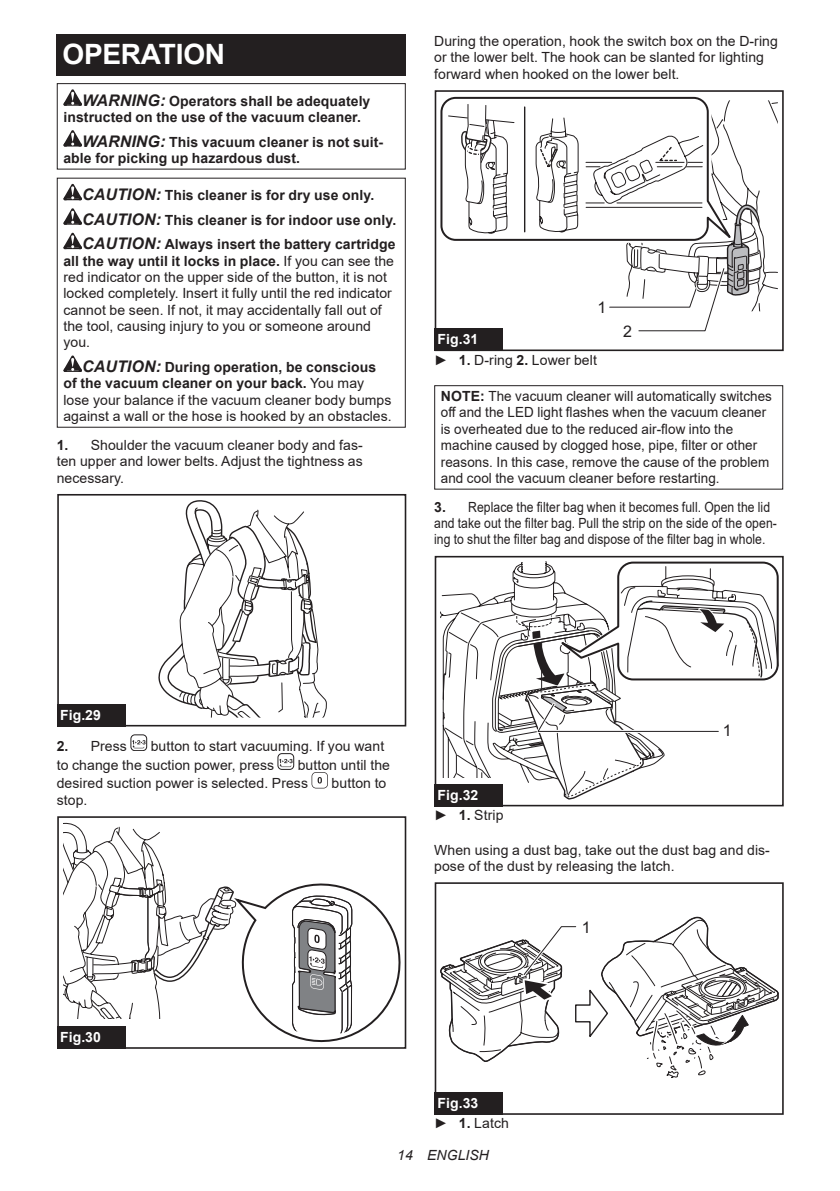
<style>
.page{position:relative;width:840px;height:1191px;background:#fff}
.page>*{position:absolute;margin:0;border:0;box-sizing:border-box;transform-origin:0 0}
.t1{font:700 28px "Arial";letter-spacing:-.01em;color:#fff}
.t2{font:16px "Arial";color:#231f20}
.t3{font:14px/16.4px "Arial";letter-spacing:.005em;color:#231f20}
.t4{font:14px/16.4px "Arial";letter-spacing:.005em;color:#231f20;scale:.96 1}
.t5{font:700 14px/16.4px "Arial";letter-spacing:.005em;color:#231f20}
.t6{font:14px/16.4px "Arial";letter-spacing:.005em;color:#231f20;scale:.87 1}
.t7{font:700 14px/20.2px "Arial";letter-spacing:.005em;color:#fff}
.t8{font:italic 14px "Arial";letter-spacing:.005em;color:#231f20}
.s1{font-style:italic;font-size:16px}
.s2{font-weight:700}
.s3{font-weight:700;font-style:italic;font-size:16px}
.s4{font-weight:700;color:#fff}
.s5{font-weight:400;color:#231f20}
.s6{color:#231f20}
</style>
<div class="page">
<div style="left:57px;top:34px;width:348px;height:41px;background:#231f20"></div>
<svg style="left:63px;top:89px;width:19px;height:17px"></svg>
<svg style="left:63px;top:130px;width:19px;height:16px"></svg>
<div style="left:57px;top:83px;width:348px;height:87px;border:1px solid #231f20"></div>
<svg style="left:63px;top:184px;width:19px;height:16px"></svg>
<svg style="left:63px;top:208px;width:19px;height:17px"></svg>
<svg style="left:63px;top:233px;width:19px;height:16px"></svg>
<svg style="left:63px;top:355px;width:19px;height:17px"></svg>
<div style="left:57px;top:178px;width:348px;height:250px;border:1px solid #231f20"></div>
<svg style="left:158px;top:500px;width:169px;height:217px"></svg>
<div style="left:57px;top:494px;width:349px;height:232px;border:2px solid #231f20"></div>
<div style="left:57px;top:704px;width:68px;height:22px;background:#231f20"></div>
<svg style="left:131px;top:735px;width:16px;height:15px"></svg>
<div style="left:130px;top:734px;width:17px;height:17px;border:1px solid #231f20;border-radius:4px"></div>
<svg style="left:132px;top:740px;width:13px;height:8px"></svg>
<div style="left:277px;top:753px;width:17px;height:16px;border:1px solid #231f20;border-radius:4px"></div>
<svg style="left:279px;top:759px;width:13px;height:8px"></svg>
<svg style="left:311px;top:772px;width:17px;height:16px"></svg>
<svg style="left:63px;top:823px;width:338px;height:220px"></svg>
<div style="left:57px;top:1020px;width:74px;height:28px;background:#fff"></div>
<div style="left:57px;top:816px;width:349px;height:232px;border:2px solid #231f20"></div>
<div style="left:57px;top:1026px;width:68px;height:22px;background:#231f20"></div>
<svg style="left:440px;top:96px;width:263px;height:145px"></svg>
<svg style="left:447px;top:100px;width:131px;height:141px"></svg>
<div style="left:434px;top:90px;width:349px;height:261px;border:2px solid #231f20"></div>
<svg style="left:585px;top:100px;width:192px;height:232px"></svg>
<div style="left:434px;top:328px;width:68px;height:23px;background:#231f20"></div>
<div style="left:434px;top:385px;width:348px;height:104px;border:1px solid #231f20"></div>
<svg style="left:440px;top:593px;width:57px;height:185px"></svg>
<div style="left:434px;top:556px;width:349px;height:250px;border:2px solid #231f20"></div>
<svg style="left:497px;top:556px;width:284px;height:245px"></svg>
<div style="left:434px;top:783px;width:68px;height:23px;background:#231f20"></div>
<div style="left:434px;top:882px;width:349px;height:232px;border:2px solid #231f20"></div>
<svg style="left:440px;top:915px;width:343px;height:199px"></svg>
<div style="left:434px;top:1092px;width:68px;height:22px;background:#231f20"></div>
<h1 class="t1" style="left:62px;top:34px;width:164px">OPERATION</h1>
<p class="t5" style="left:63px;top:93px;width:308px;text-indent:19px"><span class="s1">WARNING:</span> Operators shall be adequately instructed on the use of the vacuum cleaner.</p>
<p class="t5" style="left:63px;top:134px;width:321px;text-indent:19px"><span class="s1">WARNING:</span> This vacuum cleaner is not suit&shy;able for picking up hazardous dust.</p>
<p class="t5" style="left:82px;top:183px;width:315px;line-height:24.4px"><span class="s1">CAUTION:</span> This cleaner is for dry use only.<br><span class="s1">CAUTION:</span> This cleaner is for indoor use only.<br><span class="s1">CAUTION:</span> Always insert the battery cartridge</p>
<p class="t3" style="left:63px;top:252px;width:332px"><span class="s2">all the way until it locks in place.</span> If you can see the red indicator on the upper side of the button, it is not locked completely. Insert it fully until the red indicator cannot be seen. If not, it may accidentally fall out of the tool, causing injury to you or someone around you.</p>
<p class="t3" style="left:63px;top:359px;width:330px;text-indent:19px"><span class="s3">CAUTION:</span> <span class="s2">During operation, be conscious of the vacuum cleaner on your back.</span> You may lose your balance if the vacuum cleaner body bumps against a wall or the hose is hooked by an obstacles.</p>
<p class="t3" style="left:57px;top:436px;width:307px;text-align:justify"><span class="s2">1.</span> Shoulder the vacuum cleaner body and fas&shy;ten upper and lower belts. Adjust the tightness as necessary.</p>
<p class="t3" style="left:434px;top:33px;width:345px">During the operation, hook the switch box on the D-ring or the lower belt. The hook can be slanted for lighting forward when hooked on the lower belt.</p>
<p class="t2" style="left:597px;top:297px;width:10px">1</p>
<p class="t2" style="left:623px;top:321px;width:10px">2</p>
<p class="t3" style="left:434px;top:329px;width:164px;line-height:20.2px"><span class="s4">Fig.31<br></span>► <span class="s2">1.</span> D-ring <span class="s2">2.</span> Lower belt</p>
<p class="t4" style="left:440px;top:388px;width:346px"><span class="s2">NOTE:</span> The vacuum cleaner will automatically switches off and the LED light flashes when the vacuum cleaner is overheated due to the reduced air-flow into the machine caused by clogged hose, pipe, filter or other reasons. In this case, remove the cause of the problem and cool the vacuum cleaner before restarting.</p>
<p class="t6" style="left:434px;top:498px;width:395px"><span class="s2">3.</span> Replace the filter bag when it becomes full. Open the lid and take out the filter bag. Pull the strip on the side of the open&shy;ing to shut the filter bag and dispose of the filter bag in whole.</p>
<p class="t7" style="left:60px;top:705px;width:42px">Fig.29</p>
<p class="t3" style="left:57px;top:737px;width:72px"><span class="s2">2.</span> Press</p>
<p class="t3" style="left:57px;top:736px;width:329px;line-height:18.8px;text-indent:94px">button to start vacuuming. If you want to change the suction power, press</p>
<p class="t3" style="left:57px;top:755px;width:334px;line-height:18.8px;text-indent:241px">button until the desired suction power is selected. Press</p>
<p class="t3" style="left:331px;top:775px;width:56px">button to</p>
<p class="t3" style="left:57px;top:791px;width:32px">stop.</p>
<p class="t7" style="left:60px;top:1027px;width:42px">Fig.30</p>
<p class="t2" style="left:722px;top:719px;width:10px">1</p>
<p class="t7" style="left:434px;top:785px;width:71px">Fig.32<br><span class="s5">►</span> <span class="s6">1.</span> <span class="s5">Strip</span></p>
<p class="t3" style="left:434px;top:841px;width:337px">When using a dust bag, take out the dust bag and dis&shy;pose of the dust by releasing the latch.</p>
<p class="t7" style="left:434px;top:1093px;width:76px">Fig.33<br><span class="s5">►</span> <span class="s6">1.</span> <span class="s5">Latch</span></p>
<p class="t2" style="left:581px;top:916px;width:10px">1</p>
<p class="t8" style="left:397px;top:1146px;width:93px">14 ENGLISH</p>
</div>
